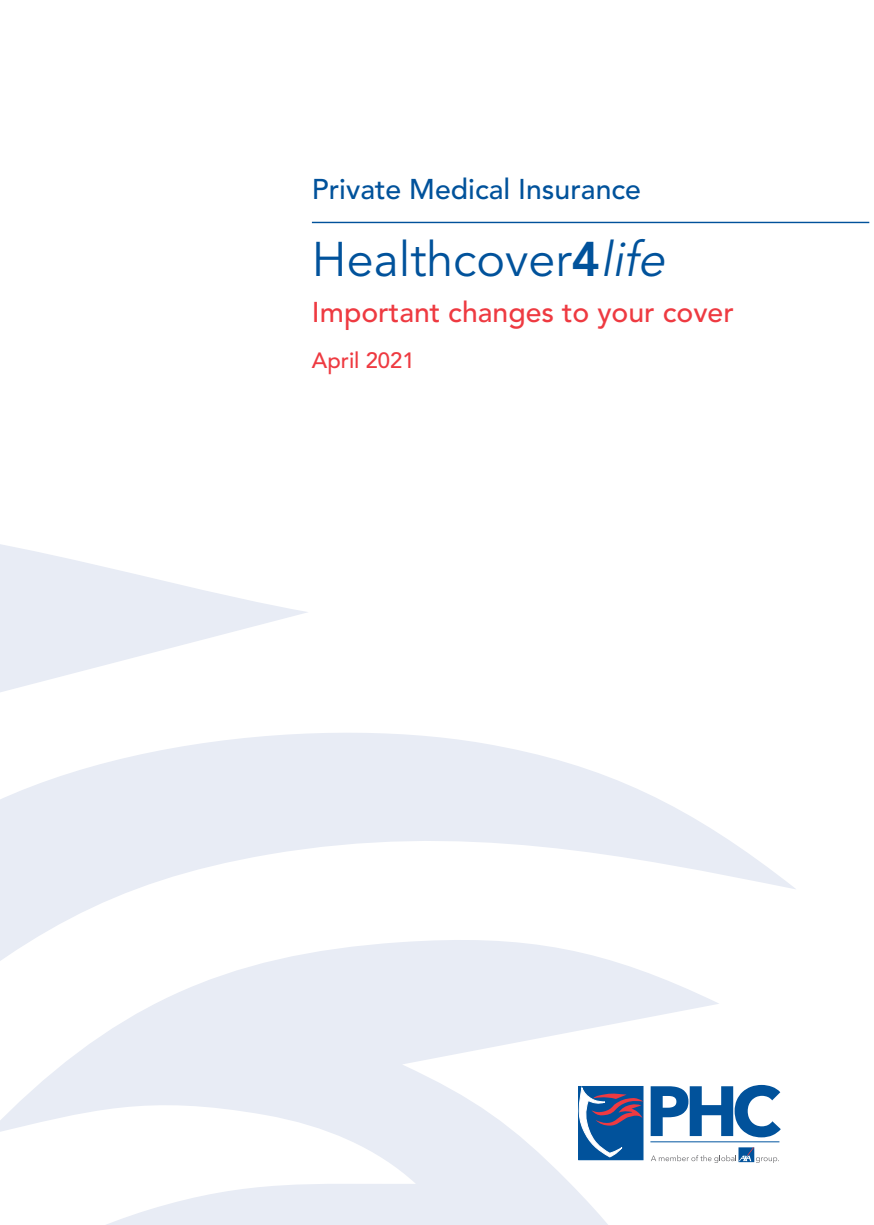
<style>
.page{position:relative;width:874px;height:1225px;background:#fff}
.page>*{position:absolute;margin:0;border:0;box-sizing:border-box;transform-origin:0 0}
.t1{font:48.2px "Avenir LT Std";color:#01529b}
.t2{font:500 28.4px "Avenir LT Std";color:#ee3a41}
.t3{font:500 28.4px "Avenir LT Std";color:#01529b}
.t4{font:500 22px "Avenir LT Std";color:#ee3a41}
.s1{font-weight:800}
.s2{font-style:italic}
</style>
<div class="page">
<svg style="left:0;top:544px;width:308px;height:84px;fill:#e8ecf5"></svg>
<svg style="left:559px;top:1173px;width:49px;height:52px;fill:#e8ecf5"></svg>
<svg style="left:559px;top:760px;width:237px;height:403px"></svg>
<svg style="left:0;top:628px;width:559px;height:597px;fill:#e8ecf5"></svg>
<svg style="left:650px;top:1085px;width:130px;height:52px"></svg>
<div style="left:578px;top:1086px;width:65px;height:74px;border:1px solid #0155a0"></div>
<hr style="left:650px;top:1141px;width:129px;height:1px;background:#0155a0">
<svg style="left:578px;top:1086px;width:65px;height:72px;background:#39649d"></svg>
<svg style="left:650px;top:1147px;width:128px;height:15px"></svg>
<hr style="left:312px;top:222px;width:556px;height:1px;background:#01529b">
<p class="t3" style="left:312px;top:173px;width:330px">Private Medical Insurance</p>
<p class="t1" style="left:312px;top:231px;width:364px">Healthcover<span class="s1">4</span><span class="s2">life</span></p>
<p class="t2" style="left:312px;top:296px;width:423px">Important changes to your cover</p>
<p class="t4" style="left:312px;top:347px;width:104px">April 2021</p>
</div>
